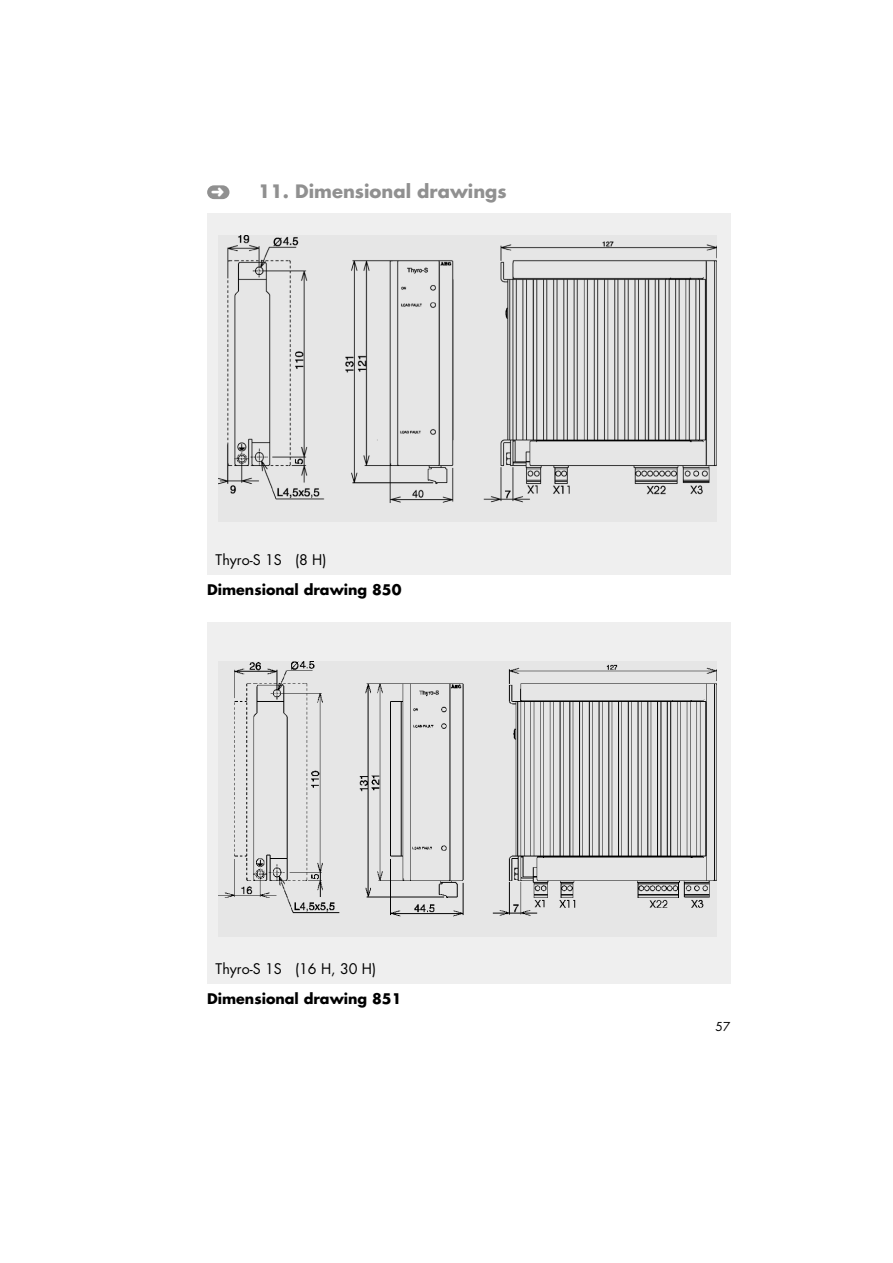
<style>
.page{position:relative;width:893px;height:1263px;background:#fff}
.page>*{position:absolute;margin:0;border:0;box-sizing:border-box;transform-origin:0 0}
.t1{font:700 18px "Futura";color:#909090}
.t2{font:700 14.25px "Futura";color:#000}
.t3{font:14.25px "Futura";color:#000}
.t4{font:12px "Futura";color:#000}
</style>
<div class="page">
<div style="left:207px;top:185px;width:22px;height:14px;background:#909090;border-radius:7px"></div>
<div style="left:207px;top:213px;width:523px;height:361px;background:#efefef"></div>
<img style="left:218px;top:235px;width:498px;height:269px">
<div style="left:207px;top:622px;width:523px;height:361px;background:#efefef"></div>
<img style="left:219px;top:661px;width:497px;height:256px">
<p class="t1" style="left:258px;top:183px;width:250px">11. Dimensional drawings</p>
<p class="t3" style="left:216px;top:553px;width:112px">Thyro-S 1S (8 H)</p>
<p class="t2" style="left:207px;top:583px;width:196px">Dimensional drawing 850</p>
<p class="t3" style="left:216px;top:962px;width:162px">Thyro-S 1S (16 H, 30 H)</p>
<p class="t2" style="left:207px;top:992px;width:196px">Dimensional drawing 851</p>
<p class="t4" style="left:715px;top:1021px;width:16px">57</p>
</div>
